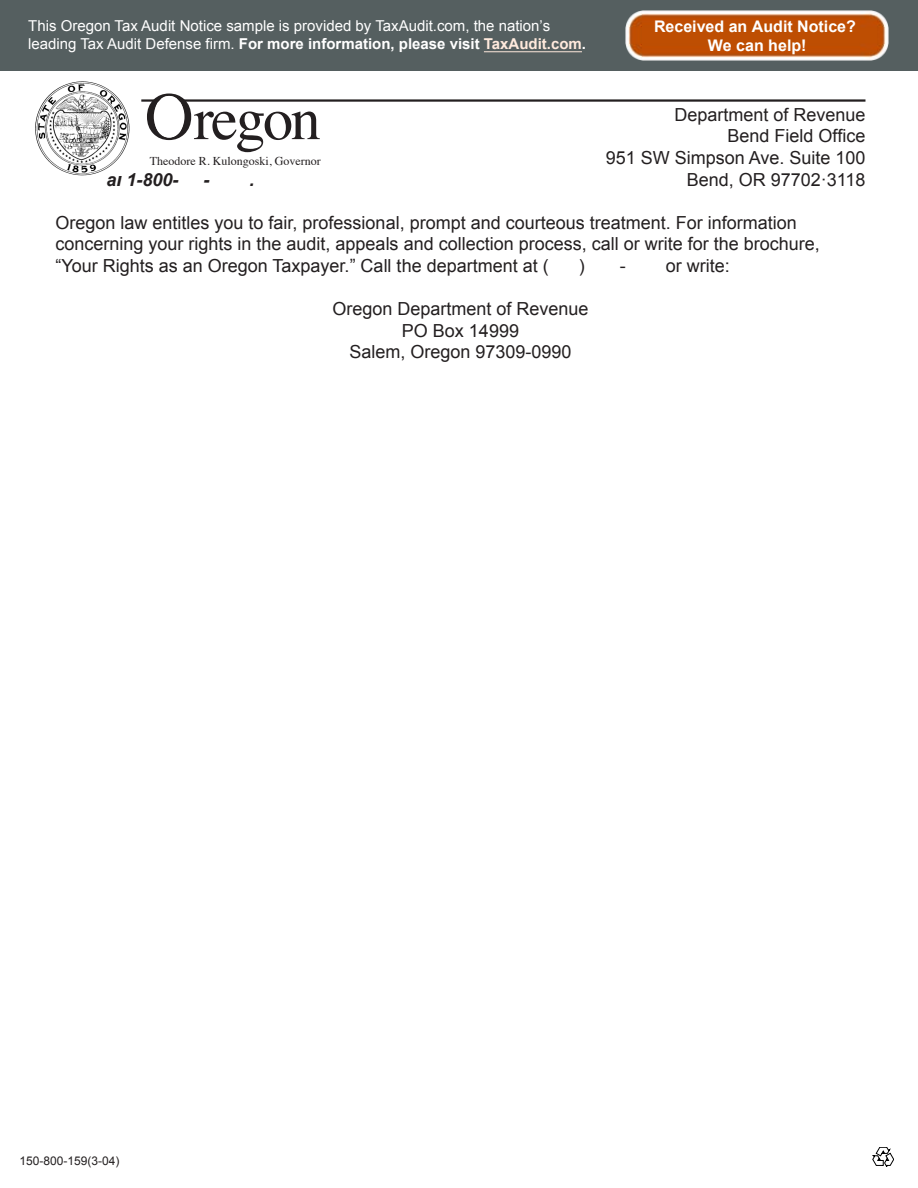
<style>
.page{position:relative;width:918px;height:1188px;background:#fff}
.page>*{position:absolute;margin:0;border:0;box-sizing:border-box;transform-origin:0 0}
.t1{font:60px "Times";letter-spacing:-.04em;color:#231f20}
.t2{font:18px "Arial";color:#231f20}
.t3{font:italic 700 18px "Arial";color:#231f20}
.t4{font:700 16.05px/19.2px "Arial";color:#fff;text-align:center}
.t5{font:15px/18px "Arial";color:#fff}
.t6{font:12px "Times";color:#231f20}
.t7{font:12px "Arial";color:#231f20}
.s1{font-weight:700}
.s2{font-weight:700;color:#ffeadd}
.s3{font-size:67.5px}
</style>
<div class="page">
<div style="left:0;top:0;width:918px;height:70px;background:#555f60"></div>
<img style="left:625px;top:10px;width:263px;height:51px">
<hr style="left:141px;top:99px;width:724px;height:3px;background:#231f20">
<svg style="left:873px;top:1147px;width:21px;height:20px"></svg>
<img style="left:35px;top:81px;width:95px;height:94px">
<div style="left:154px;top:96px;width:31px;height:42px;background:#fff;border-radius:50%"></div>
<hr style="left:484px;top:51px;width:98px;height:1px;background:#ffeadd">
<p class="t5" style="left:28px;top:17px;width:559px">This Oregon Tax Audit Notice sample is provided by TaxAudit.com, the nation’s leading Tax Audit Defense firm. <span class="s1">For more information, please visit</span> <span class="s2">TaxAudit.com</span><span class="s1">.</span></p>
<p class="t4" style="left:654px;top:17px;width:203px">Received an Audit Notice?<br>We can help!</p>
<p class="t1" style="left:145px;top:63px;width:177px"><span class="s3">O</span>regon</p>
<p class="t6" style="left:150px;top:150px;width:172px">Theodore R. Kulongoski, Governor</p>
<p class="t2" style="left:674px;top:103px;width:193px">Department of Revenue</p>
<p class="t2" style="left:727px;top:124px;width:140px">Bend Field Office</p>
<p class="t2" style="left:606px;top:146px;width:261px">951 SW Simpson Ave. Suite 100</p>
<p class="t2" style="left:687px;top:167px;width:180px">Bend, OR 97702·3118</p>
<p class="t2" style="left:55px;top:211px;width:743px">Oregon law entitles you to fair, professional, prompt and courteous treatment. For information</p>
<p class="t2" style="left:55px;top:232px;width:766px">concerning your rights in the audit, appeals and collection process, call or write for the brochure,</p>
<p class="t2" style="left:55px;top:254px;width:495px">“Your Rights as an Oregon Taxpayer.” Call the department at (</p>
<p class="t2" style="left:579px;top:254px;width:7px">)</p>
<p class="t2" style="left:620px;top:254px;width:112px">- or write:</p>
<p class="t2" style="left:332px;top:297px;width:258px">Oregon Department of Revenue</p>
<p class="t2" style="left:402px;top:319px;width:119px">PO Box 14999</p>
<p class="t2" style="left:349px;top:340px;width:224px">Salem, Oregon 97309-0990</p>
<p class="t3" style="left:106px;top:168px;width:74px">aI 1-800-</p>
<p class="t3" style="left:204px;top:168px;width:53px">- .</p>
<p class="t7" style="left:19px;top:1152px;width:102px">150-800-159(3-04)</p>
</div>
